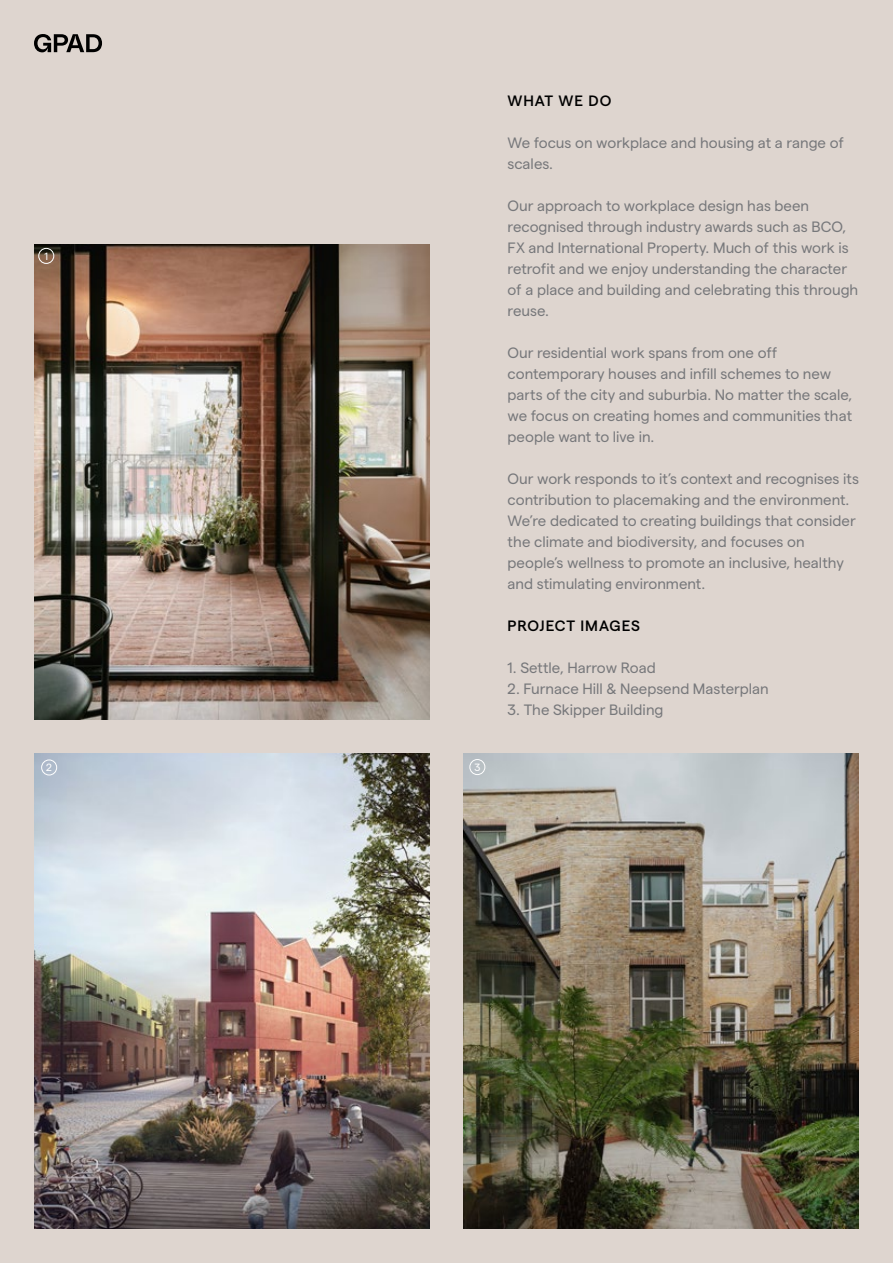
<style>
.page{position:relative;width:893px;height:1263px;background:#ded5cf}
.page>*{position:absolute;margin:0;border:0;box-sizing:border-box;transform-origin:0 0}
.t1{font:15px/21px "Matter";color:#77787b}
.t2{font:500 15px "Matter";letter-spacing:.06em;color:#000}
.t3{font:10.5px "Matter";color:#fff}
</style>
<div class="page">
<img style="left:34px;top:244px;width:395px;height:476px">
<img style="left:34px;top:754px;width:395px;height:475px">
<img style="left:463px;top:754px;width:396px;height:475px">
<div style="left:38px;top:248px;width:16px;height:16px;border:1px solid #fff;border-radius:50%"></div>
<div style="left:41px;top:759px;width:16px;height:16px;border:1px solid #fff;border-radius:50%"></div>
<div style="left:469px;top:759px;width:16px;height:16px;border:1px solid #fff;border-radius:50%"></div>
<svg style="left:34px;top:34px;width:68px;height:18px"></svg>
<p class="t3" style="left:44px;top:248px;width:5px">1</p>
<p class="t3" style="left:46px;top:760px;width:7px">2</p>
<p class="t3" style="left:474px;top:759px;width:7px">3</p>
<p class="t2" style="left:508px;top:90px;width:105px">WHAT WE DO</p>
<p class="t1" style="left:508px;top:131px;width:338px">We focus on workplace and housing at a range of scales.</p>
<p class="t1" style="left:508px;top:194px;width:352px">Our approach to workplace design has been recognised through industry awards such as BCO, FX and International Property. Much of this work is retrofit and we enjoy understanding the character of a place and building and celebrating this through reuse.</p>
<p class="t1" style="left:508px;top:341px;width:346px">Our residential work spans from one off contemporary houses and infill schemes to new parts of the city and suburbia. No matter the scale, we focus on creating homes and communities that people want to live in.</p>
<p class="t1" style="left:508px;top:467px;width:353px">Our work responds to it’s context and recognises its contribution to placemaking and the environment.<br>We’re dedicated to creating buildings that consider the climate and biodiversity, and focuses on people’s wellness to promote an inclusive, healthy and stimulating environment.</p>
<p class="t2" style="left:508px;top:615px;width:134px">PROJECT IMAGES</p>
<p class="t1" style="left:508px;top:656px;width:150px">1. Settle, Harrow Road</p>
<p class="t1" style="left:508px;top:677px;width:263px">2. Furnace Hill &amp; Neepsend Masterplan</p>
<p class="t1" style="left:508px;top:698px;width:157px">3. The Skipper Building</p>
</div>
